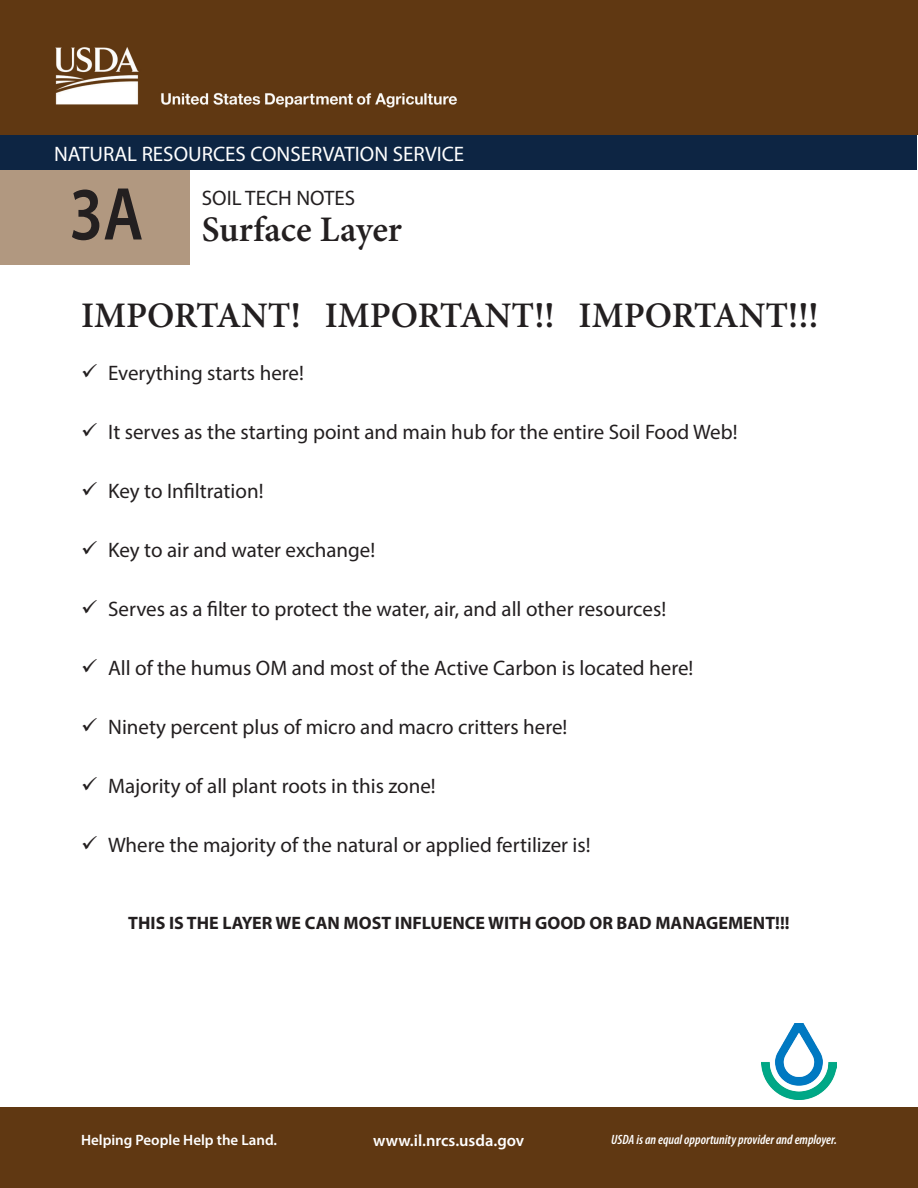
<style>
.page{position:relative;width:918px;height:1188px;background:#fff}
.page>*{position:absolute;margin:0;border:0;box-sizing:border-box;transform-origin:0 0}
.t1{font:600 75.6px "Myriad Pro";color:#231f20;scale:.83 1}
.t2{font:600 36px "Minion Pro";color:#231f20}
.t3{font:21px "Myriad Pro";color:#231f20}
.t4{font:21px "Myriad Pro";color:#fff}
.Numbered_List{font:700 18px "Myriad Pro";color:#231f20}
.t5{font:600 16.5px "Myriad Pro";color:#fff}
.t6{font:600 15px "Myriad Pro";color:#fff}
.t7{font:italic 600 condensed 13.5px "Myriad Pro";color:#fff}
</style>
<div class="page">
<div style="left:0;top:1107px;width:918px;height:80px;background:#603812"></div>
<div style="left:1px;top:170px;width:189px;height:95px;background:#b19880"></div>
<img style="left:761px;top:1023px;width:76px;height:77px">
<div style="left:0;top:0;width:918px;height:135px;background:#603812"></div>
<div style="left:1px;top:135px;width:916px;height:35px;background:#0d2543"></div>
<p class="t4" style="left:54px;top:141px;width:412px">NATURAL RESOURCES CONSERVATION SERVICE</p>
<p class="t1" style="left:69px;top:166px;width:90px">3A</p>
<p class="t3" style="left:202px;top:185px;width:155px">SOIL TECH NOTES</p>
<p class="t2" style="left:202px;top:205px;width:202px">Surface Layer</p>
<p class="t2" style="left:81px;top:290px;width:739px">IMPORTANT! IMPORTANT!! IMPORTANT!!!</p>
<p class="t3" style="left:108px;top:360px;width:197px">Everything starts here!</p>
<p class="t3" style="left:108px;top:419px;width:631px">It serves as the starting point and main hub for the entire Soil Food Web!</p>
<p class="t3" style="left:108px;top:478px;width:157px">Key to Infiltration!</p>
<p class="t3" style="left:108px;top:537px;width:269px">Key to air and water exchange!</p>
<p class="t3" style="left:108px;top:596px;width:560px">Serves as a filter to protect the water, air, and all other resources!</p>
<p class="t3" style="left:108px;top:655px;width:587px">All of the humus OM and most of the Active Carbon is located here!</p>
<p class="t3" style="left:108px;top:714px;width:461px">Ninety percent plus of micro and macro critters here!</p>
<p class="t3" style="left:108px;top:773px;width:329px">Majority of all plant roots in this zone!</p>
<p class="t3" style="left:108px;top:832px;width:484px">Where the majority of the natural or applied fertilizer is!</p>
<p class="Numbered_List" style="left:128px;top:911px;width:663px">THIS IS THE LAYER WE CAN MOST INFLUENCE WITH GOOD OR BAD MANAGEMENT!!!</p>
<p class="t6" style="left:81px;top:1131px;width:198px">Helping People Help the Land.</p>
<p class="t5" style="left:373px;top:1130px;width:153px">www.il.nrcs.usda.gov</p>
<p class="t7" style="left:611px;top:1132px;width:227px">USDA is an equal opportunity provider and employer.</p>
</div>
